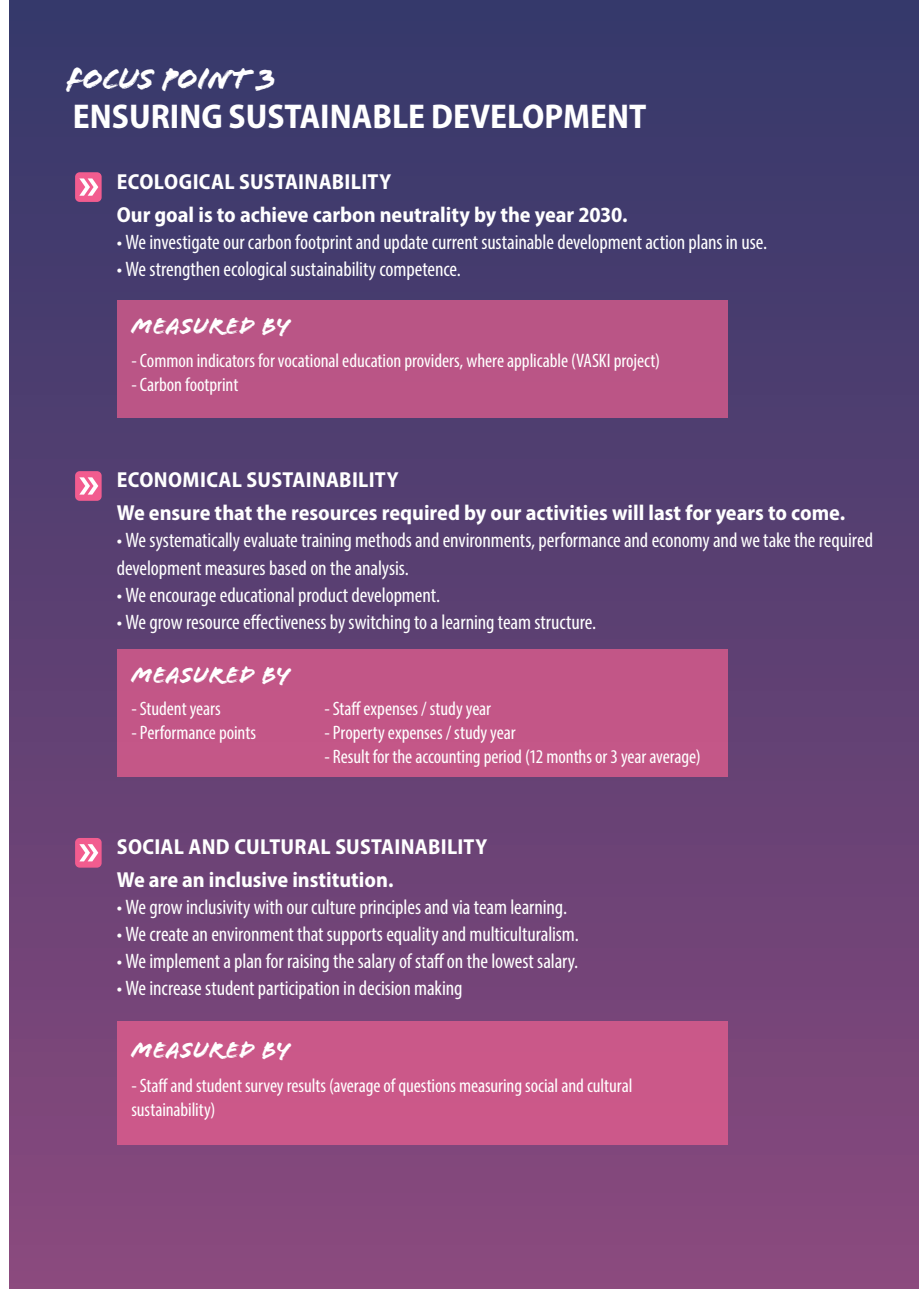
<style>
.page{position:relative;width:919px;height:1289px;background:#fff}
.page>*{position:absolute;margin:0;border:0;box-sizing:border-box;transform-origin:0 0}
.t1{font:700 semi-condensed 34.5px "Myriad Pro";color:#fff}
.t2{font:31.5px "Flood Std";letter-spacing:-.02em;color:#fff}
.t3{font:24px "Flood Std";letter-spacing:.01em;color:#fff}
.t4{font:700 semi-condensed 21.75px "Myriad Pro";color:#fff}
.t5{font:condensed 21px/27px "Myriad Pro";letter-spacing:-.005em;color:#fff}
.t6{font:condensed 19.5px/24px "Myriad Pro";letter-spacing:-.005em;color:#fff}
</style>
<div class="page">
<div style="left:10px;top:0;width:908px;height:1288px;background:linear-gradient(to bottom,#33386a,#8a497d)"></div>
<div style="left:75px;top:172px;width:27px;height:30px;background:#f25c8f;border-radius:5px"></div>
<svg style="left:79px;top:178px;width:19px;height:18px"></svg>
<div style="left:75px;top:471px;width:27px;height:30px;background:#f25c8f;border-radius:5px"></div>
<svg style="left:79px;top:477px;width:19px;height:17px"></svg>
<div style="left:75px;top:838px;width:27px;height:29px;background:#f25c8f;border-radius:5px"></div>
<svg style="left:79px;top:844px;width:19px;height:17px"></svg>
<div style="left:117px;top:300px;width:610px;height:118px;background:#ba5586"></div>
<div style="left:117px;top:648px;width:610px;height:128px;background:#c35687"></div>
<div style="left:117px;top:1021px;width:610px;height:123px;background:#cb5889"></div>
<p class="t2" style="left:67px;top:60px;width:210px">FOCUS POINT 3</p>
<p class="t1" style="left:73px;top:94px;width:575px">ENSURING SUSTAINABLE DEVELOPMENT</p>
<p class="t4" style="left:117px;top:167px;width:276px">ECOLOGICAL SUSTAINABILITY</p>
<p class="t4" style="left:117px;top:200px;width:512px">Our goal is to achieve carbon neutrality by the year 2030.</p>
<p class="t5" style="left:117px;top:228px;width:652px">• We investigate our carbon footprint and update current sustainable development action plans in use.</p>
<p class="t5" style="left:117px;top:255px;width:346px">• We strengthen ecological sustainability competence.</p>
<p class="t3" style="left:131px;top:312px;width:160px">MEASURED BY</p>
<p class="t6" style="left:131px;top:348px;width:530px">- Common indicators for vocational education providers, where applicable (VASKI project)</p>
<p class="t6" style="left:131px;top:372px;width:108px">- Carbon footprint</p>
<p class="t4" style="left:117px;top:466px;width:283px">ECONOMICAL SUSTAINABILITY</p>
<p class="t4" style="left:117px;top:499px;width:730px">We ensure that the resources required by our activities will last for years to come.</p>
<p class="t5" style="left:117px;top:527px;width:757px">• We systematically evaluate training methods and environments, performance and economy and we take the required development measures based on the analysis.</p>
<p class="t5" style="left:117px;top:581px;width:325px">• We encourage educational product development.</p>
<p class="t5" style="left:117px;top:608px;width:481px">• We grow resource effectiveness by switching to a learning team structure.</p>
<p class="t3" style="left:131px;top:660px;width:160px">MEASURED BY</p>
<p class="t6" style="left:131px;top:696px;width:91px">- Student years</p>
<p class="t6" style="left:131px;top:720px;width:126px">- Performance points</p>
<p class="t6" style="left:324px;top:696px;width:168px">- Staff expenses / study year</p>
<p class="t6" style="left:324px;top:720px;width:193px">- Property expenses / study year</p>
<p class="t6" style="left:324px;top:744px;width:377px">- Result for the accounting period (12 months or 3 year average)</p>
<p class="t4" style="left:117px;top:833px;width:372px">SOCIAL AND CULTURAL SUSTAINABILITY</p>
<p class="t4" style="left:117px;top:866px;width:278px">We are an inclusive institution.</p>
<p class="t5" style="left:117px;top:893px;width:452px">• We grow inclusivity with our culture principles and via team learning.</p>
<p class="t5" style="left:117px;top:920px;width:463px">• We create an environment that supports equality and multiculturalism.</p>
<p class="t5" style="left:117px;top:947px;width:463px">• We implement a plan for raising the salary of staff on the lowest salary.</p>
<p class="t5" style="left:117px;top:974px;width:347px">• We increase student participation in decision making</p>
<p class="t3" style="left:131px;top:1035px;width:160px">MEASURED BY</p>
<p class="t6" style="left:131px;top:1073px;width:502px">- Staff and student survey results (average of questions measuring social and cultural sustainability)</p>
</div>
